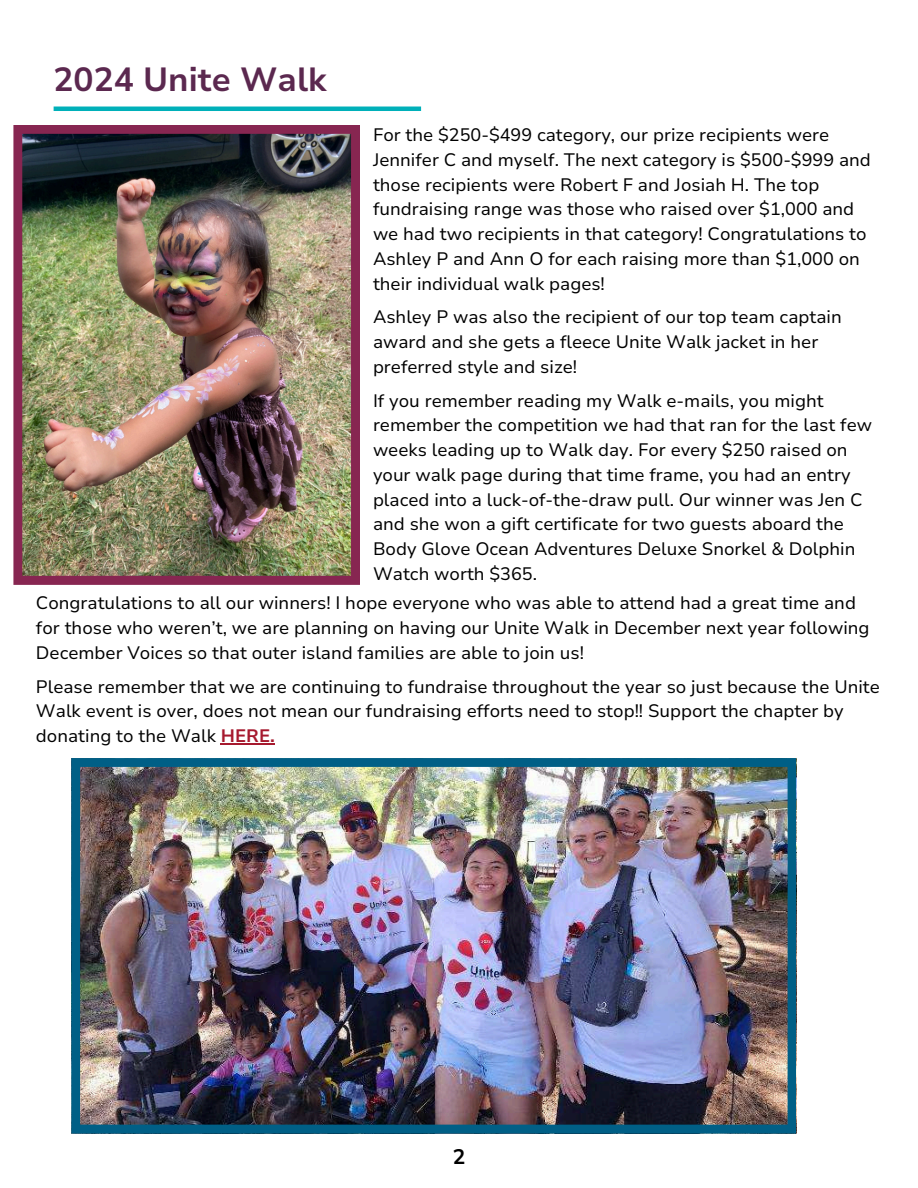
<style>
.page{position:relative;width:918px;height:1188px;background:#fff}
.page>*{position:absolute;margin:0;border:0;box-sizing:border-box;transform-origin:0 0}
.t1{font:700 33.45px "Nunito Sans 10 pt";color:#5b284f}
.t2{font:700 21px "Nunito Sans 10 pt";color:#000}
.t3{font:18px/24.8px "Nunito Sans 10 pt";color:#000}
.s1{font-weight:700;color:#a6192e}
</style>
<div class="page">
<hr style="left:54px;top:107px;width:367px;height:4px;background:#00b0b9">
<hr style="left:221px;top:743px;width:54px;height:1px;background:#a6192e">
<img style="left:13px;top:125px;width:347px;height:460px">
<img style="left:71px;top:758px;width:725px;height:376px">
<p class="t1" style="left:54px;top:57px;width:275px">2024 Unite Walk</p>
<p class="t3" style="left:373px;top:123px;width:499px">For the $250-$499 category, our prize recipients were Jennifer C and myself. The next category is $500-$999 and those recipients were Robert F and Josiah H. The top fundraising range was those who raised over $1,000 and we had two recipients in that category! Congratulations to Ashley P and Ann O for each raising more than $1,000 on their individual walk pages!</p>
<p class="t3" style="left:373px;top:305px;width:470px">Ashley P was also the recipient of our top team captain award and she gets a fleece Unite Walk jacket in her preferred style and size!</p>
<p class="t3" style="left:373px;top:388px;width:501px">If you remember reading my Walk e-mails, you might remember the competition we had that ran for the last few weeks leading up to Walk day. For every $250 raised on your walk page during that time frame, you had an entry placed into a luck-of-the-draw pull. Our winner was Jen C and she won a gift certificate for two guests aboard the Body Glove Ocean Adventures Deluxe Snorkel &amp; Dolphin Watch worth $365.</p>
<p class="t3" style="left:36px;top:591px;width:835px">Congratulations to all our winners! I hope everyone who was able to attend had a great time and for those who weren’t, we are planning on having our Unite Walk in December next year following<br>December Voices so that outer island families are able to join us!</p>
<p class="t3" style="left:36px;top:674px;width:846px">Please remember that we are continuing to fundraise throughout the year so just because the Unite<br>Walk event is over, does not mean our fundraising efforts need to stop!! Support the chapter by donating to the Walk <span class="s1">HERE.</span></p>
<p class="t2" style="left:453px;top:1143px;width:14px">2</p>
</div>
